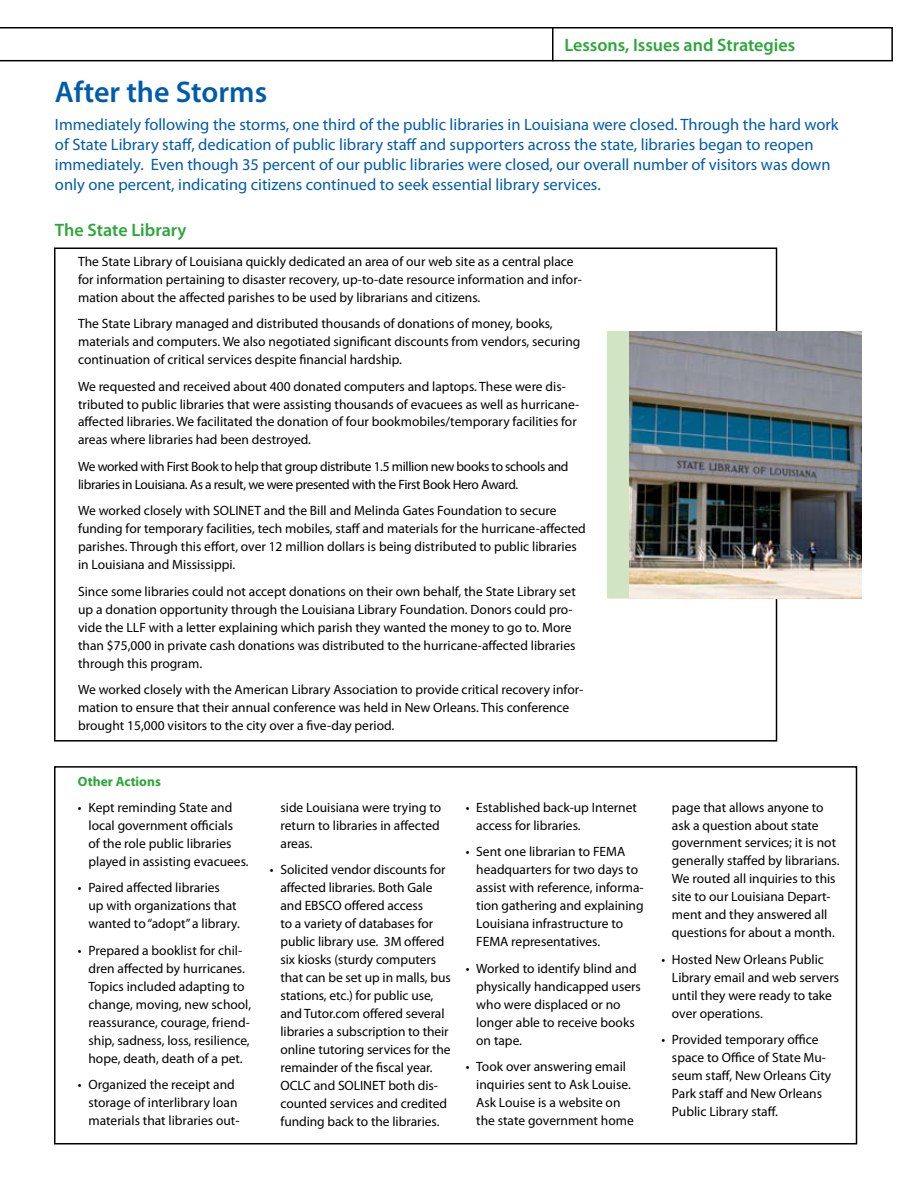
<style>
.page{position:relative;width:918px;height:1188px;background:#fff}
.page>*{position:absolute;margin:0;border:0;box-sizing:border-box;transform-origin:0 0}
.t1{font:600 30px "Myriad Pro";color:#005bac}
.t2{font:600 18px "Myriad Pro";color:#2ca739}
.t3{font:16.5px/19.8px "Myriad Pro";color:#005bac}
.t4{font:13.5px/18px "Myriad Pro";color:#000}
.t5{font:13.5px/18px "Myriad Pro";letter-spacing:-.025em;color:#000}
.t6{font:700 13.5px "Myriad Pro";color:#2ca739}
</style>
<div class="page">
<svg style="left:0;top:27px;width:893px;height:34px"></svg>
<hr style="left:552px;top:28px;width:2px;height:33px;background:#000">
<div style="left:54px;top:766px;width:803px;height:378px;border:2px solid #000"></div>
<img style="left:629px;top:332px;width:232px;height:266px">
<div style="left:607px;top:332px;width:22px;height:266px;background:#d1e5c2"></div>
<h2 class="t2" style="left:564px;top:33px;width:232px">Lessons, Issues and Strategies</h2>
<h1 class="t1" style="left:55px;top:73px;width:214px">After the Storms</h1>
<p class="t3" style="left:55px;top:115px;width:785px">Immediately following the storms, one third of the public libraries in Louisiana were closed. Through the hard work of State Library staff, dedication of public library staff and supporters across the state, libraries began to reopen immediately. Even though 35 percent of our public libraries were closed, our overall number of visitors was down only one percent, indicating citizens continued to seek essential library services.</p>
<h2 class="t2" style="left:55px;top:218px;width:133px">The State Library</h2>
<p class="t4" style="left:78px;top:252px;width:505px">The State Library of Louisiana quickly dedicated an area of our web site as a central place for information pertaining to disaster recovery, up-to-date resource information and infor&shy;mation about the affected parishes to be used by librarians and citizens.</p>
<p class="t4" style="left:78px;top:314px;width:504px">The State Library managed and distributed thousands of donations of money, books, materials and computers. We also negotiated significant discounts from vendors, securing continuation of critical services despite financial hardship.</p>
<p class="t4" style="left:78px;top:377px;width:503px">We requested and received about 400 donated computers and laptops. These were dis&shy;tributed to public libraries that were assisting thousands of evacuees as well as hurricane&shy;affected libraries. We facilitated the donation of four bookmobiles/temporary facilities for areas where libraries had been destroyed.</p>
<p class="t5" style="left:78px;top:457px;width:492px">We worked with First Book to help that group distribute 1.5 million new books to schools and libraries in Louisiana. As a result, we were presented with the First Book Hero Award.</p>
<p class="t4" style="left:78px;top:502px;width:509px">We worked closely with SOLINET and the Bill and Melinda Gates Foundation to secure funding for temporary facilities, tech mobiles, staff and materials for the hurricane-affected parishes. Through this effort, over 12 million dollars is being distributed to public libraries in Louisiana and Mississippi.</p>
<p class="t4" style="left:78px;top:582px;width:499px">Since some libraries could not accept donations on their own behalf, the State Library set up a donation opportunity through the Louisiana Library Foundation. Donors could pro&shy;vide the LLF with a letter explaining which parish they wanted the money to go to. More than $75,000 in private cash donations was distributed to the hurricane-affected libraries through this program.</p>
<p class="t4" style="left:78px;top:681px;width:507px">We worked closely with the American Library Association to provide critical recovery infor&shy;mation to ensure that their annual conference was held in New Orleans. This conference brought 15,000 visitors to the city over a five-day period.</p>
<p class="t6" style="left:78px;top:773px;width:84px">Other Actions</p>
<p class="t4" style="left:88px;top:798px;width:162px;text-indent:-11px">• Kept reminding State and local government officials<br>of the role public libraries played in assisting evacuees.</p>
<p class="t4" style="left:88px;top:878px;width:153px;text-indent:-11px">• Paired affected libraries<br>up with organizations that wanted to “adopt” a library.</p>
<p class="t4" style="left:88px;top:941px;width:164px;text-indent:-11px">• Prepared a booklist for chil&shy;dren affected by hurricanes.<br>Topics included adapting to change, moving, new school, reassurance, courage, friend&shy;ship, sadness, loss, resilience, hope, death, death of a pet.</p>
<p class="t4" style="left:88px;top:1075px;width:153px;text-indent:-11px">• Organized the receipt and storage of interlibrary loan materials that libraries out-</p>
<p class="t4" style="left:280px;top:798px;width:162px;text-align:justify">side Louisiana were trying to return to libraries in affected areas.</p>
<p class="t4" style="left:280px;top:860px;width:172px;text-indent:-11px">• Solicited vendor discounts for affected libraries. Both Gale and EBSCO offered access<br>to a variety of databases for public library use. 3M offered six kiosks (sturdy computers that can be set up in malls, bus stations, etc.) for public use, and Tutor.com offered several libraries a subscription to their online tutoring services for the remainder of the fiscal year.<br>OCLC and SOLINET both dis&shy;counted services and credited funding back to the libraries.</p>
<p class="t4" style="left:476px;top:798px;width:162px;text-indent:-11px">• Established back-up Internet access for libraries.</p>
<p class="t4" style="left:476px;top:842px;width:169px;text-indent:-11px">• Sent one librarian to FEMA headquarters for two days to assist with reference, informa&shy;tion gathering and explaining<br>Louisiana infrastructure to<br>FEMA representatives.</p>
<p class="t4" style="left:476px;top:959px;width:166px;text-indent:-11px">• Worked to identify blind and physically handicapped users who were displaced or no longer able to receive books on tape.</p>
<p class="t4" style="left:476px;top:1057px;width:159px;text-indent:-11px">• Took over answering email inquiries sent to Ask Louise.<br>Ask Louise is a website on the state government home</p>
<p class="t4" style="left:672px;top:798px;width:169px">page that allows anyone to ask a question about state government services; it is not generally staffed by librarians.<br>We routed all inquiries to this site to our Louisiana Depart&shy;ment and they answered all questions for about a month.</p>
<p class="t4" style="left:672px;top:950px;width:169px;text-indent:-11px">• Hosted New Orleans Public<br>Library email and web servers until they were ready to take over operations.</p>
<p class="t4" style="left:672px;top:1031px;width:161px;text-indent:-11px">• Provided temporary office space to Office of State Mu&shy;seum staff, New Orleans City<br>Park staff and New Orleans<br>Public Library staff.</p>
</div>
